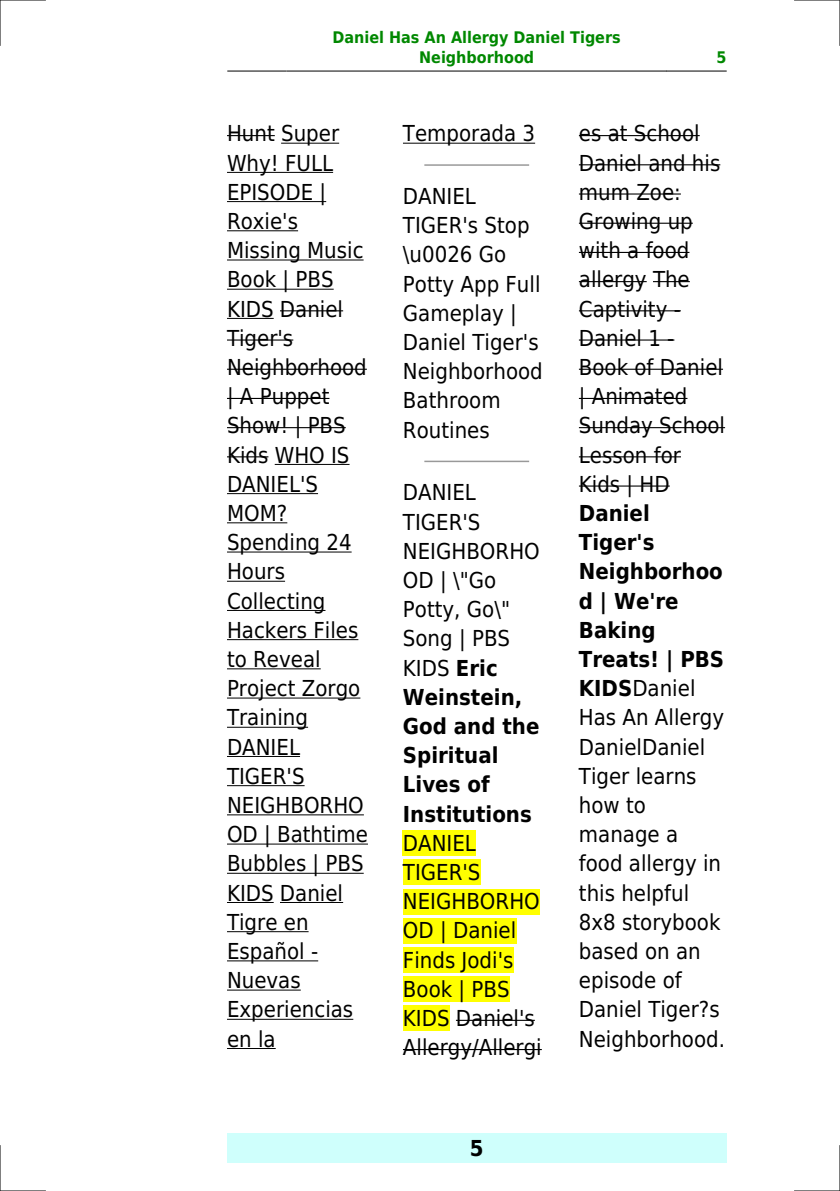
<style>
.page{position:relative;width:840px;height:1191px;background:#fff}
.page>*{position:absolute;margin:0;border:0;box-sizing:border-box;transform-origin:0 0}
.t1{font:22px/29.2px "DejaVu Sans Condensed";color:#000}
.t2{font:700 22px "DejaVu Sans Condensed";color:#000}
.t3{font:700 16px/19.2px "DejaVu Sans Condensed";color:#080;text-align:center}
.s1{font-weight:700}
</style>
<div class="page">
<hr style="left:227px;top:71px;width:59px;height:1px;background:#000">
<hr style="left:287px;top:71px;width:378px;height:1px;background:#000">
<hr style="left:666px;top:71px;width:59px;height:1px;background:#000">
<div style="left:227px;top:1133px;width:499px;height:29px;background:#cffffc"></div>
<hr style="left:227px;top:135px;width:48px;height:1px;background:#000">
<hr style="left:281px;top:143px;width:58px;height:1px;background:#000">
<hr style="left:227px;top:172px;width:106px;height:1px;background:#000">
<hr style="left:227px;top:201px;width:99px;height:1px;background:#000">
<hr style="left:227px;top:230px;width:71px;height:1px;background:#000">
<hr style="left:227px;top:259px;width:136px;height:1px;background:#000">
<hr style="left:227px;top:289px;width:106px;height:1px;background:#000">
<hr style="left:227px;top:318px;width:46px;height:1px;background:#000">
<hr style="left:280px;top:310px;width:63px;height:1px;background:#000">
<hr style="left:227px;top:339px;width:66px;height:1px;background:#000">
<hr style="left:227px;top:369px;width:139px;height:1px;background:#000">
<hr style="left:227px;top:398px;width:102px;height:1px;background:#000">
<hr style="left:227px;top:427px;width:118px;height:1px;background:#000">
<hr style="left:227px;top:456px;width:41px;height:1px;background:#000">
<hr style="left:274px;top:464px;width:75px;height:1px;background:#000">
<hr style="left:227px;top:493px;width:91px;height:1px;background:#000">
<hr style="left:227px;top:522px;width:60px;height:1px;background:#000">
<hr style="left:227px;top:551px;width:124px;height:1px;background:#000">
<hr style="left:227px;top:581px;width:58px;height:1px;background:#000">
<hr style="left:227px;top:610px;width:98px;height:1px;background:#000">
<hr style="left:227px;top:639px;width:131px;height:1px;background:#000">
<hr style="left:227px;top:668px;width:93px;height:1px;background:#000">
<hr style="left:227px;top:697px;width:133px;height:1px;background:#000">
<hr style="left:227px;top:727px;width:81px;height:1px;background:#000">
<hr style="left:227px;top:756px;width:73px;height:1px;background:#000">
<hr style="left:227px;top:785px;width:77px;height:1px;background:#000">
<hr style="left:227px;top:814px;width:137px;height:1px;background:#000">
<hr style="left:227px;top:843px;width:141px;height:1px;background:#000">
<hr style="left:227px;top:872px;width:136px;height:1px;background:#000">
<hr style="left:227px;top:902px;width:46px;height:1px;background:#000">
<hr style="left:280px;top:902px;width:63px;height:1px;background:#000">
<hr style="left:227px;top:931px;width:81px;height:1px;background:#000">
<hr style="left:227px;top:960px;width:91px;height:1px;background:#000">
<hr style="left:227px;top:989px;width:73px;height:1px;background:#000">
<hr style="left:227px;top:1018px;width:126px;height:1px;background:#000">
<hr style="left:227px;top:1048px;width:48px;height:1px;background:#000">
<hr style="left:403px;top:143px;width:132px;height:1px;background:#000">
<hr style="left:425px;top:164px;width:103px;height:2px;background:#999">
<hr style="left:425px;top:460px;width:103px;height:2px;background:#999">
<div style="left:403px;top:830px;width:72px;height:26px;background:#ff0"></div>
<div style="left:403px;top:859px;width:77px;height:26px;background:#ff0"></div>
<div style="left:403px;top:888px;width:136px;height:26px;background:#ff0"></div>
<div style="left:403px;top:918px;width:113px;height:25px;background:#ff0"></div>
<div style="left:403px;top:947px;width:110px;height:25px;background:#ff0"></div>
<div style="left:403px;top:976px;width:106px;height:26px;background:#ff0"></div>
<div style="left:403px;top:1005px;width:46px;height:26px;background:#ff0"></div>
<hr style="left:455px;top:1019px;width:79px;height:2px;background:#000">
<hr style="left:403px;top:1049px;width:138px;height:1px;background:#000">
<hr style="left:578px;top:135px;width:121px;height:1px;background:#000">
<hr style="left:578px;top:164px;width:142px;height:1px;background:#000">
<hr style="left:578px;top:193px;width:102px;height:2px;background:#000">
<hr style="left:578px;top:223px;width:114px;height:1px;background:#000">
<hr style="left:578px;top:252px;width:111px;height:1px;background:#000">
<hr style="left:578px;top:281px;width:68px;height:1px;background:#000">
<hr style="left:652px;top:281px;width:37px;height:1px;background:#000">
<hr style="left:578px;top:310px;width:102px;height:1px;background:#000">
<hr style="left:578px;top:339px;width:96px;height:1px;background:#000">
<hr style="left:578px;top:369px;width:144px;height:1px;background:#000">
<hr style="left:578px;top:398px;width:109px;height:1px;background:#000">
<hr style="left:578px;top:427px;width:146px;height:1px;background:#000">
<hr style="left:578px;top:456px;width:102px;height:1px;background:#000">
<hr style="left:578px;top:485px;width:91px;height:1px;background:#000">
<hr style="left:0;top:0;width:45px;height:1px;background:#000">
<hr style="left:794px;top:0;width:45px;height:1px;background:#000">
<hr style="left:0;top:1190px;width:45px;height:1px;background:#000">
<hr style="left:794px;top:1190px;width:45px;height:1px;background:#000">
<hr style="left:0;top:0;width:1px;height:45px;background:#000">
<hr style="left:0;top:1145px;width:1px;height:46px;background:#000">
<hr style="left:839px;top:0;width:1px;height:45px;background:#000">
<hr style="left:839px;top:1145px;width:1px;height:46px;background:#000">
<p class="t3" style="left:332px;top:28px;width:289px">Daniel Has An Allergy Daniel Tigers<br>Neighborhood</p>
<p class="t3" style="left:716px;top:48px;width:12px">5</p>
<p class="t1" style="left:227px;top:119px;width:142px">Hunt Super<br>Why! FULL<br>EPISODE |<br>Roxie's<br>Missing Music<br>Book | PBS<br>KIDS Daniel<br>Tiger's<br>Neighborhood | A Puppet<br>Show! | PBS<br>Kids WHO IS<br>DANIEL'S<br>MOM?<br>Spending 24<br>Hours<br>Collecting<br>Hackers Files to Reveal<br>Project Zorgo<br>Training<br>DANIEL<br>TIGER'S<br>NEIGHBORHO<br>OD | Bathtime<br>Bubbles | PBS<br>KIDS Daniel<br>Tigre en<br>Español -<br>Nuevas<br>Experiencias en la</p>
<p class="t1" style="left:403px;top:119px;width:134px">Temporada 3</p>
<p class="t1" style="left:403px;top:182px;width:141px">DANIEL<br>TIGER's Stop \u0026 Go<br>Potty App Full<br>Gameplay |<br>Daniel Tiger's<br>Neighborhood<br>Bathroom<br>Routines</p>
<p class="t1" style="left:403px;top:478px;width:138px">DANIEL<br>TIGER'S<br>NEIGHBORHO<br>OD | \"Go<br>Potty, Go\"<br>Song | PBS<br>KIDS <span class="s1">Eric<br>Weinstein,<br>God and the<br>Spiritual<br>Lives of<br>Institutions</span></p>
<p class="t1" style="left:403px;top:828px;width:140px">DANIEL<br>TIGER'S<br>NEIGHBORHO<br>OD | Daniel<br>Finds Jodi's<br>Book | PBS<br>KIDS Daniel's<br>Allergy/Allergi</p>
<p class="t2" style="left:469px;top:1135px;width:15px">5</p>
<p class="t1" style="left:578px;top:119px;width:148px">es at School<br>Daniel and his mum Zoe:<br>Growing up with a food allergy The<br>Captivity -<br>Daniel 1 -<br>Book of Daniel | Animated<br>Sunday School<br>Lesson for<br>Kids | HD</p>
<p class="t1" style="left:578px;top:499px;width:147px"><span class="s1">Daniel<br>Tiger's<br>Neighborhoo d | We're<br>Baking<br>Treats! | PBS<br>KIDS</span>Daniel<br>Has An Allergy<br>DanielDaniel<br>Tiger learns how to manage a food allergy in this helpful<br>8x8 storybook based on an episode of<br>Daniel Tiger?s<br>Neighborhood.</p>
</div>
